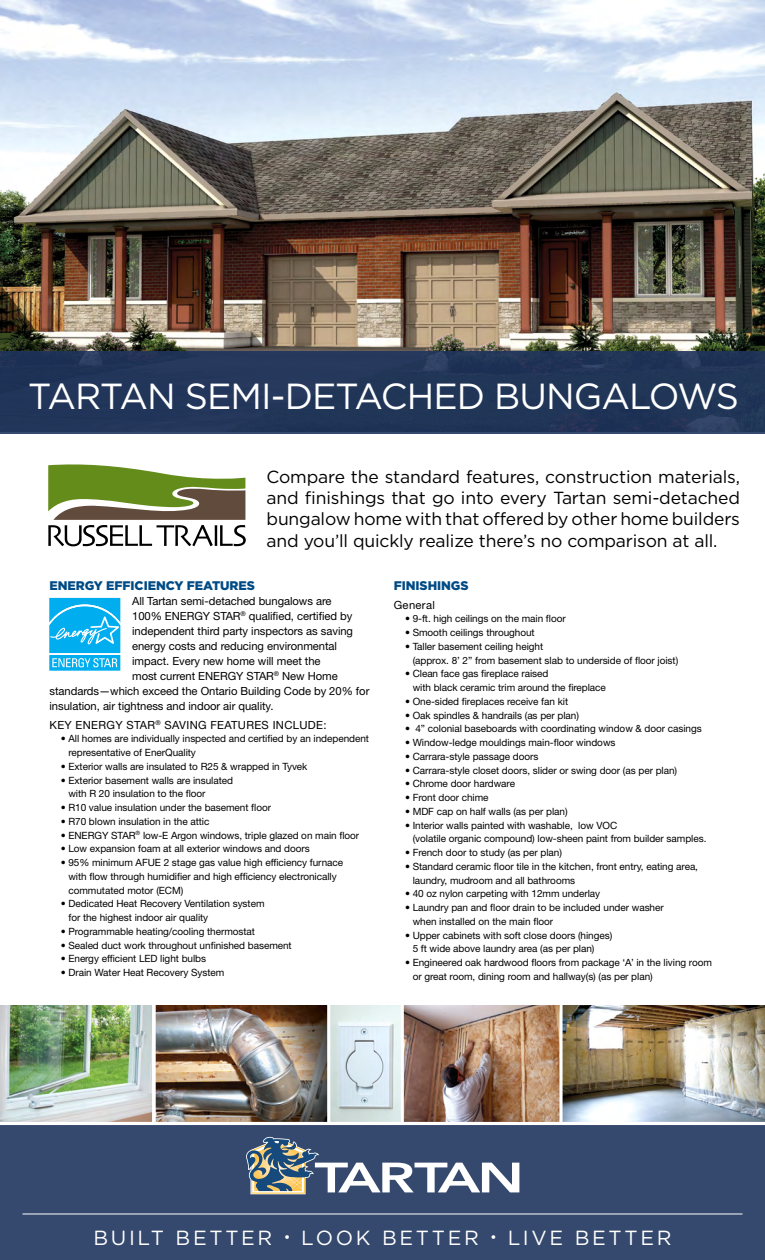
<style>
.page{position:relative;width:765px;height:1260px;background:#fff}
.page>*{position:absolute;margin:0;border:0;box-sizing:border-box;transform-origin:0 0}
.t1{font:36.25px "Gotham";letter-spacing:-.025em;color:#fff}
.t2{font:20.5px "Gotham HTF";letter-spacing:.13em;color:#fff}
.t3{font:17.5px/21.2px "Gotham HTF";letter-spacing:-.01em;color:#000;text-align:justify}
.t4{font:900 12.5px "Gotham HTF";letter-spacing:-.005em;color:#004b85}
.t5{font:11.25px "Helvetica Neue LT Std";letter-spacing:-.005em;color:#000}
.t6{font:11.25px "Helvetica Neue LT Std";letter-spacing:.03em;color:#000}
.t7{font:10px/13.8px "Helvetica Neue LT Std";letter-spacing:-.005em;color:#000}
.s1{font-size:14.12px}
</style>
<div class="page">
<img style="left:0;top:1005px;width:327px;height:117px">
<img style="left:563px;top:1005px;width:202px;height:117px">
<img style="left:330px;top:1005px;width:229px;height:117px">
<hr style="left:153px;top:1003px;width:3px;height:121px;background:#fff">
<hr style="left:152px;top:1003px;width:3px;height:121px;background:#fff">
<hr style="left:401px;top:1003px;width:3px;height:121px;background:#fff">
<svg style="left:559px;top:1005px;width:4px;height:117px"></svg>
<img style="left:0;top:0;width:765px;height:351px">
<div style="left:0;top:1125px;width:765px;height:135px;background:#35496e"></div>
<svg style="left:246px;top:1137px;width:273px;height:57px"></svg>
<hr style="left:22px;top:1214px;width:720px;height:1px;background:#fff">
<div style="left:0;top:351px;width:765px;height:83px;background:#1f355e"></div>
<svg style="left:48px;top:464px;width:198px;height:82px"></svg>
<div style="left:48px;top:596px;width:74px;height:59px;background:#e6f7fd"></div>
<svg style="left:48px;top:598px;width:74px;height:73px;background:#34bef2"></svg>
<h1 class="t1" style="left:28px;top:373px;width:712px">TARTAN SEMI-DETACHED BUNGALOWS</h1>
<h3 class="t3" style="left:267px;top:466px;width:475px">Compare the standard features, construction materials, and finishings that go into every Tartan semi-detached bungalow home with that offered by other home builders and you’ll quickly realize there’s no comparison at all.</h3>
<p class="t4" style="left:49px;top:578px;width:207px">ENERGY EFFICIENCY FEATURES</p>
<p class="t5" style="left:132px;top:594px;width:201px">All Tartan semi-detached bungalows are</p>
<p class="t5" style="left:132px;top:609px;width:222px">100% ENERGY STAR<sup>®</sup> qualified, certified by</p>
<p class="t5" style="left:132px;top:624px;width:222px">independent third party inspectors as saving</p>
<p class="t5" style="left:132px;top:639px;width:206px">energy costs and reducing environmental</p>
<p class="t5" style="left:132px;top:654px;width:190px">impact. Every new home will meet the</p>
<p class="t5" style="left:132px;top:669px;width:207px">most current ENERGY STAR<sup>®</sup> New Home</p>
<p class="t5" style="left:49px;top:684px;width:321px">standards—which exceed the Ontario Building Code by 20% for</p>
<p class="t5" style="left:49px;top:699px;width:226px">insulation, air tightness and indoor air quality.</p>
<p class="t6" style="left:49px;top:718px;width:279px">KEY ENERGY STAR<sup>®</sup> SAVING FEATURES INCLUDE:</p>
<p class="t7" style="left:68px;top:732px;width:302px;text-indent:-8px">• All homes are individually inspected and certified by an independent representative of EnerQuality</p>
<p class="t7" style="left:61px;top:759px;width:248px">• Exterior walls are insulated to R25 &amp; wrapped in Tyvek</p>
<p class="t7" style="left:68px;top:773px;width:166px;text-indent:-8px">• Exterior basement walls are insulated with R 20 insulation to the floor</p>
<p class="t7" style="left:61px;top:801px;width:212px">• R10 value insulation under the basement floor</p>
<p class="t7" style="left:61px;top:814px;width:150px">• R70 blown insulation in the attic</p>
<p class="t7" style="left:61px;top:828px;width:300px">• ENERGY STAR<sup>®</sup> low-E Argon windows, triple glazed on main floor</p>
<p class="t7" style="left:61px;top:842px;width:251px">• Low expansion foam at all exterior windows and doors</p>
<p class="t7" style="left:68px;top:856px;width:276px;text-indent:-8px">• 95% minimum AFUE 2 stage gas value high efficiency furnace with flow through humidifier and high efficiency electronically commutated motor (ECM)</p>
<p class="t7" style="left:68px;top:897px;width:198px;text-indent:-8px">• Dedicated Heat Recovery Ventilation system for the highest indoor air quality</p>
<p class="t7" style="left:61px;top:924px;width:196px">• Programmable heating/cooling thermostat</p>
<p class="t7" style="left:61px;top:938px;width:233px">• Sealed duct work throughout unfinished basement</p>
<p class="t7" style="left:61px;top:952px;width:147px">• Energy efficient LED light bulbs</p>
<p class="t7" style="left:61px;top:966px;width:165px">• Drain Water Heat Recovery System</p>
<p class="t4" style="left:394px;top:578px;width:76px">FINISHINGS</p>
<p class="t6" style="left:394px;top:598px;width:43px">General</p>
<p class="t7" style="left:405px;top:612px;width:162px">• 9-ft. high ceilings on the main floor</p>
<p class="t7" style="left:405px;top:626px;width:131px">• Smooth ceilings throughout</p>
<p class="t7" style="left:413px;top:639px;width:267px;text-indent:-8px">• Taller basement ceiling height<br>(approx. 8’ 2” from basement slab to underside of floor joist)</p>
<p class="t7" style="left:413px;top:667px;width:195px;text-indent:-8px">• Clean face gas fireplace raised<br>with black ceramic trim around the fireplace</p>
<p class="t7" style="left:405px;top:694px;width:165px">• One-sided fireplaces receive fan kit</p>
<p class="t7" style="left:405px;top:708px;width:176px">• Oak spindles &amp; handrails (as per plan)</p>
<p class="t7" style="left:405px;top:722px;width:298px">• 4” colonial baseboards with coordinating window &amp; door casings</p>
<p class="t7" style="left:405px;top:736px;width:212px">• Window-ledge mouldings main-floor windows</p>
<p class="t7" style="left:405px;top:749px;width:135px">• Carrara-style passage doors</p>
<p class="t7" style="left:405px;top:763px;width:274px">• Carrara-style closet doors, slider or swing door (as per plan)</p>
<p class="t7" style="left:405px;top:777px;width:112px">• Chrome door hardware</p>
<p class="t7" style="left:405px;top:791px;width:85px">• Front door chime</p>
<p class="t7" style="left:405px;top:804px;width:164px">• MDF cap on half walls (as per plan)</p>
<p class="t7" style="left:413px;top:818px;width:295px;text-indent:-8px">• Interior walls painted with washable, low VOC<br>(volatile organic compound) low-sheen paint from builder samples.</p>
<p class="t7" style="left:405px;top:846px;width:158px">• French door to study (as per plan)</p>
<p class="t7" style="left:413px;top:859px;width:287px;text-indent:-8px">• Standard ceramic floor tile in the kitchen, front entry, eating area, laundry, mudroom and all bathrooms</p>
<p class="t7" style="left:405px;top:887px;width:197px">• 40 oz nylon carpeting with 12mm underlay</p>
<p class="t7" style="left:413px;top:901px;width:253px;text-indent:-8px">• Laundry pan and floor drain to be included under washer when installed on the main floor</p>
<p class="t7" style="left:413px;top:928px;width:201px;text-indent:-8px">• Upper cabinets with soft close doors (hinges)<br>5 ft wide above laundry area (as per plan)</p>
<p class="t7" style="left:413px;top:956px;width:301px;text-indent:-8px">• Engineered oak hardwood floors from package ‘A’ in the living room or great room, dining room and hallway(s) (as per plan)</p>
<h2 class="t2" style="left:93px;top:1226px;width:580px">BUILT BETTER <span class="s1">•</span> LOOK BETTER <span class="s1">•</span> LIVE BETTER</h2>
</div>
